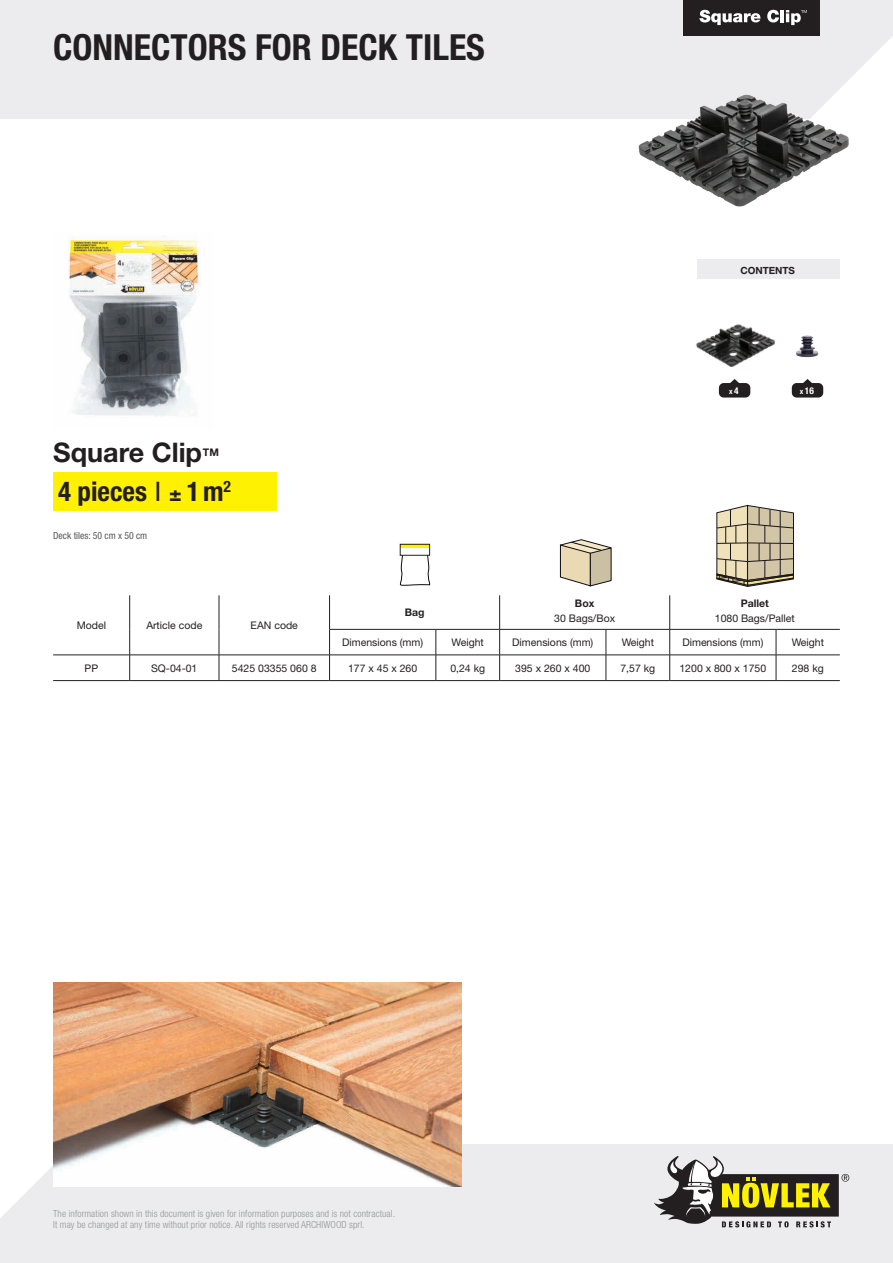
<style>
.page{position:relative;width:893px;height:1263px;background:#fff}
.page>*{position:absolute;margin:0;border:0;box-sizing:border-box;transform-origin:0 0}
.t1{font:700 condensed 36px "Helvetica Neue LT Std";color:#231f20}
.t2{font:700 condensed 27px "Helvetica Neue LT Std";color:#231f20}
.t3{font:700 27px "Helvetica Neue LT Std";color:#231f20}
.t4{font:10.5px "Helvetica Neue LT Std";color:#231f20}
.t5{font:700 10.5px "Helvetica Neue LT Std";color:#231f20}
.t6{font:700 9.9px "Helvetica Neue LT Std";color:#231f20}
.t7{font:300 condensed 9.75px/11.2px "Helvetica Neue LT Std";letter-spacing:.01em;color:#939598}
.t8{font:condensed 9.75px "Helvetica Neue LT Std";color:#57585a}
.t9{font:700 condensed 9.45px "Helvetica Neue";color:#fff}
.t10{font:700 condensed 7.65px "Helvetica Neue";color:#fff}
.s1{font-weight:400;font-stretch:normal}
.s2{font-size:21px}
.s3{font-size:9.45px}
.s4{font-size:7.65px}
</style>
<div class="page">
<div style="left:0;top:0;width:893px;height:119px;background:#ececee"></div>
<div style="left:0;top:1144px;width:893px;height:119px;background:#ececee"></div>
<svg style="left:0;top:1144px;width:123px;height:74px"></svg>
<svg style="left:654px;top:1156px;width:195px;height:71px"></svg>
<img style="left:68px;top:239px;width:133px;height:177px">
<img style="left:53px;top:982px;width:408px;height:204px">
<div style="left:683px;top:0;width:136px;height:35px;background:#231f20"></div>
<svg style="left:699px;top:10px;width:61px;height:15px"></svg>
<svg style="left:767px;top:10px;width:126px;height:109px"></svg>
<img style="left:696px;top:324px;width:79px;height:43px">
<div style="left:697px;top:259px;width:143px;height:20px;background:#ececee"></div>
<img style="left:796px;top:335px;width:23px;height:23px">
<svg style="left:730px;top:379px;width:9px;height:4px"></svg>
<div style="left:719px;top:383px;width:31px;height:14px;background:#231f20;border-radius:5px"></div>
<svg style="left:803px;top:379px;width:9px;height:4px"></svg>
<div style="left:792px;top:383px;width:31px;height:14px;background:#231f20;border-radius:5px"></div>
<img style="left:638px;top:81px;width:226px;height:126px">
<svg style="left:400px;top:555px;width:30px;height:30px"></svg>
<svg style="left:400px;top:544px;width:29px;height:4px"></svg>
<svg style="left:717px;top:505px;width:77px;height:82px;background:#bfb59b"></svg>
<svg style="left:560px;top:539px;width:51px;height:47px;background:#cdc3aa"></svg>
<div style="left:53px;top:472px;width:223px;height:38px;background:#fff101"></div>
<hr style="left:329px;top:629px;width:107px;height:1px;background:#231f20">
<hr style="left:436px;top:629px;width:64px;height:1px;background:#231f20">
<hr style="left:500px;top:629px;width:106px;height:1px;background:#231f20">
<hr style="left:606px;top:629px;width:64px;height:1px;background:#231f20">
<hr style="left:670px;top:629px;width:106px;height:1px;background:#231f20">
<hr style="left:776px;top:629px;width:64px;height:1px;background:#231f20">
<hr style="left:330px;top:655px;width:106px;height:1px;background:#231f20">
<hr style="left:436px;top:655px;width:64px;height:1px;background:#231f20">
<hr style="left:500px;top:655px;width:106px;height:1px;background:#231f20">
<hr style="left:606px;top:655px;width:64px;height:1px;background:#231f20">
<hr style="left:670px;top:655px;width:106px;height:1px;background:#231f20">
<hr style="left:776px;top:655px;width:64px;height:1px;background:#231f20">
<hr style="left:499px;top:595px;width:1px;height:34px;background:#231f20">
<svg style="left:436px;top:629px;width:1px;height:51px"></svg>
<svg style="left:499px;top:629px;width:1px;height:51px"></svg>
<svg style="left:606px;top:629px;width:1px;height:51px"></svg>
<svg style="left:669px;top:629px;width:1px;height:51px"></svg>
<hr style="left:53px;top:655px;width:77px;height:1px;background:#231f20">
<hr style="left:130px;top:655px;width:89px;height:1px;background:#231f20">
<hr style="left:219px;top:655px;width:111px;height:1px;background:#231f20">
<hr style="left:129px;top:595px;width:1px;height:34px;background:#231f20">
<hr style="left:219px;top:595px;width:1px;height:34px;background:#231f20">
<hr style="left:329px;top:595px;width:1px;height:34px;background:#231f20">
<svg style="left:129px;top:629px;width:1px;height:51px"></svg>
<svg style="left:219px;top:629px;width:1px;height:51px"></svg>
<svg style="left:329px;top:629px;width:1px;height:51px"></svg>
<svg style="left:776px;top:629px;width:1px;height:51px"></svg>
<hr style="left:669px;top:595px;width:1px;height:34px;background:#231f20">
<hr style="left:330px;top:680px;width:106px;height:1px;background:#231f20">
<hr style="left:436px;top:680px;width:64px;height:1px;background:#231f20">
<hr style="left:500px;top:680px;width:106px;height:1px;background:#231f20">
<hr style="left:606px;top:680px;width:64px;height:1px;background:#231f20">
<hr style="left:670px;top:680px;width:106px;height:1px;background:#231f20">
<hr style="left:776px;top:680px;width:64px;height:1px;background:#231f20">
<hr style="left:53px;top:680px;width:77px;height:1px;background:#231f20">
<hr style="left:130px;top:680px;width:89px;height:1px;background:#231f20">
<hr style="left:219px;top:680px;width:111px;height:1px;background:#231f20">
<p class="t1" style="left:53px;top:25px;width:433px">CONNECTORS FOR DECK TILES</p>
<p class="t3" style="left:53px;top:435px;width:150px">Square Clip</p>
<p class="t5" style="left:203px;top:445px;width:18px">TM</p>
<p class="t2" style="left:58px;top:475px;width:174px">4 pieces <span class="s1">I</span> <span class="s2">±</span> 1m<sup>2</sup></p>
<p class="t8" style="left:53px;top:529px;width:96px">Deck tiles: 50 cm x 50 cm</p>
<p class="t4" style="left:77px;top:619px;width:31px">Model</p>
<p class="t4" style="left:146px;top:619px;width:57px">Article code</p>
<p class="t4" style="left:251px;top:619px;width:49px">EAN code</p>
<p class="t5" style="left:405px;top:606px;width:21px">Bag</p>
<p class="t5" style="left:575px;top:596px;width:21px">Box</p>
<p class="t4" style="left:554px;top:612px;width:62px">30 Bags/Box</p>
<p class="t6" style="left:740px;top:264px;width:56px">CONTENTS</p>
<p class="t10" style="left:729px;top:384px;width:11px">x<span class="s3">4</span></p>
<p class="t9" style="left:800px;top:382px;width:16px"><span class="s4">x</span>16</p>
<p class="t5" style="left:741px;top:596px;width:30px">Pallet</p>
<p class="t4" style="left:715px;top:612px;width:81px">1080 Bags/Pallet</p>
<p class="t4" style="left:342px;top:636px;width:83px">Dimensions (mm)</p>
<p class="t4" style="left:452px;top:636px;width:34px">Weight</p>
<p class="t4" style="left:512px;top:636px;width:83px">Dimensions (mm)</p>
<p class="t4" style="left:622px;top:636px;width:34px">Weight</p>
<p class="t4" style="left:682px;top:636px;width:83px">Dimensions (mm)</p>
<p class="t4" style="left:792px;top:636px;width:34px">Weight</p>
<p class="t4" style="left:85px;top:662px;width:15px">PP</p>
<p class="t4" style="left:151px;top:662px;width:48px">SQ-04-01</p>
<p class="t4" style="left:232px;top:662px;width:86px">5425 03355 060 8</p>
<p class="t4" style="left:348px;top:662px;width:71px">177 x 45 x 260</p>
<p class="t4" style="left:450px;top:662px;width:36px">0,24 kg</p>
<p class="t4" style="left:515px;top:662px;width:77px">395 x 260 x 400</p>
<p class="t4" style="left:620px;top:662px;width:36px">7,57 kg</p>
<p class="t4" style="left:679px;top:662px;width:88px">1200 x 800 x 1750</p>
<p class="t4" style="left:792px;top:662px;width:33px">298 kg</p>
<p class="t7" style="left:53px;top:1208px;width:343px">The information shown in this document is given for information purposes and is not contractual.<br>It may be changed at any time without prior notice. All rights reserved ARCHIWOOD sprl.</p>
</div>
